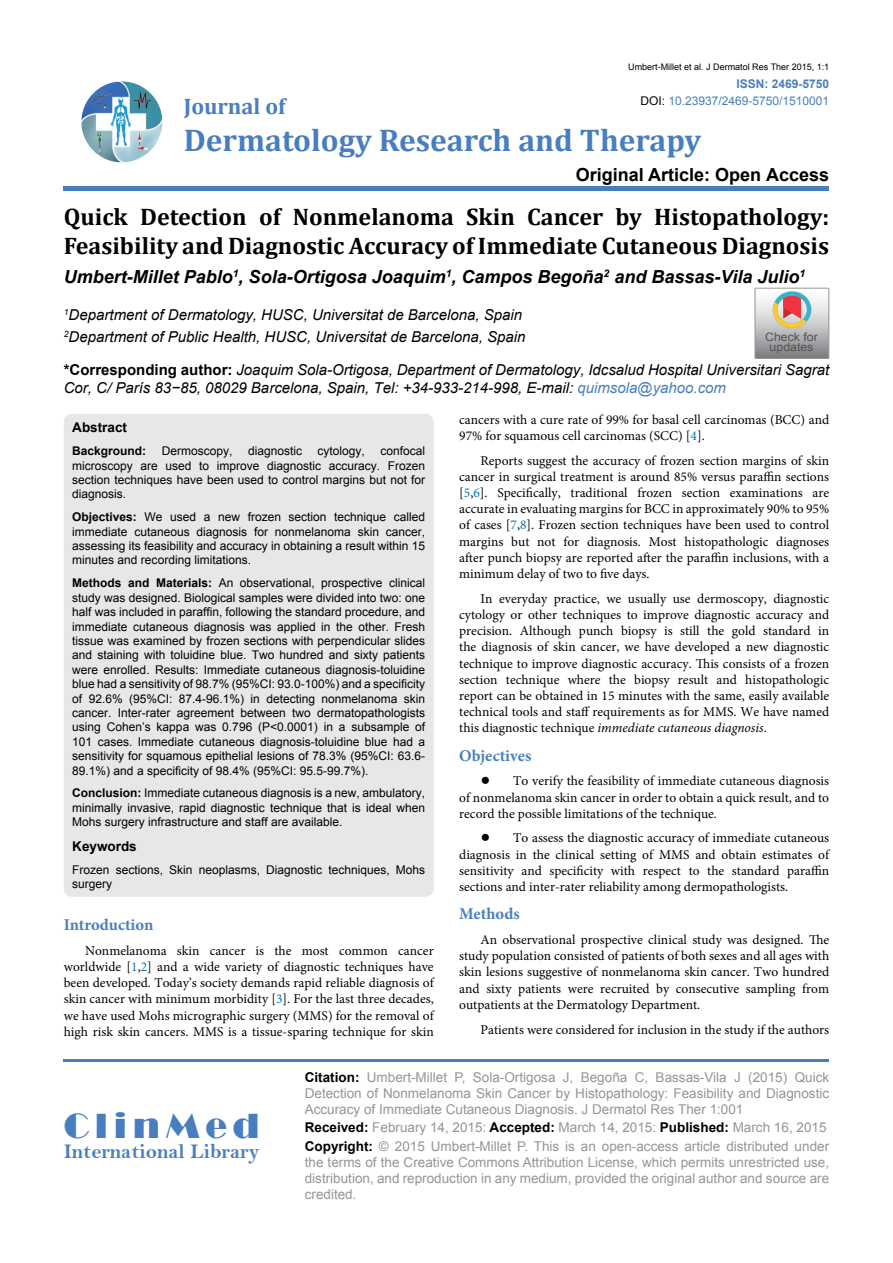
<style>
.page{position:relative;width:893px;height:1263px;background:#fff}
.page>*{position:absolute;margin:0;border:0;box-sizing:border-box;transform-origin:0 0}
.t1{font:36px "Broadway";letter-spacing:.16em;color:#487ec0}
.t2{font:700 31.5px "Cambria";color:#487ec0}
.t3{font:700 24px/28.8px "Cambria";color:#000}
.t4{font:700 22.5px "Cambria";color:#487ec0}
.t5{font:21px "Bell MT Bold";color:#487ec0}
.t6{font:italic 700 18px "Arial";color:#000}
.t7{font:700 18px "Arial";color:#000}
.t8{font:700 16.5px "Minion Pro";color:#487ec0}
.t9{font:italic 15px/22.2px "Arial";color:#000}
.t10{font:13.5px/16.2px "Minion Pro";color:#000;text-align:justify}
.t11{font:13.5px/16.2px "Arial";color:#939598;text-align:justify}
.t12{font:700 13.5px "Arial";color:#000}
.t13{font:12px/14.4px "Arial";color:#000;text-align:justify}
.t14{font:12px/17.2px "Arial";color:#487ec0;text-align:right}
.t15{font:700 12px "Arial";color:#000}
.t16{font:11.7px/10.1px "Arial";color:#535353;text-align:center;scale:1.06 1}
.t17{font:9px "Arial";color:#000}
.s1{font-weight:700}
.s2{color:#000}
.s3{font-weight:700;font-style:normal}
.s4{color:#487ec0}
.s5{color:#0072bc}
.s6{font-style:italic}
.s7{font-family:"Times New Roman";font-weight:700;font-size:16.5px}
.s8{font-weight:700;color:#000}
</style>
<div class="page">
<img style="left:81px;top:81px;width:81px;height:81px;border-radius:41px">
<div style="left:64px;top:186px;width:765px;height:5px;background:#487ec0"></div>
<hr style="left:64px;top:1059px;width:765px;height:2px;background:#487ec0">
<div style="left:64px;top:414px;width:370px;height:483px;background:#e6e7e8;border-radius:9px"></div>
<svg style="left:755px;top:288px;width:74px;height:70px;background:#bdb6b3"></svg>
<p class="t17" style="left:628px;top:61px;width:202px">Umbert-Millet et al. J Dermatol Res Ther 2015, 1:1</p>
<p class="t14" style="left:640px;top:75px;width:190px"><span class="s1">ISSN: 2469-5750<br></span><span class="s2">DOI:</span> 10.23937/2469-5750/1510001</p>
<h3 class="t4" style="left:184px;top:90px;width:103px">Journal of</h3>
<h2 class="t2" style="left:184px;top:118px;width:519px">Dermatology Research and Therapy</h2>
<h3 class="t7" style="left:576px;top:163px;width:255px">Original Article: Open Access</h3>
<h3 class="t3" style="left:64px;top:201px;width:767px">Quick Detection of Nonmelanoma Skin Cancer by Histopathology:<br>Feasibility and Diagnostic Accuracy of Immediate Cutaneous Diagnosis</h3>
<h3 class="t6" style="left:64px;top:265px;width:743px">Umbert-Millet Pablo<sup>1</sup>, Sola-Ortigosa Joaquim<sup>1</sup>, Campos Begoña<sup>2</sup> and Bassas-Vila Julio<sup>1</sup></h3>
<p class="t9" style="left:64px;top:304px;width:463px"><sup>1</sup>Department of Dermatology, HUSC, Universitat de Barcelona, Spain<br><sup>2</sup>Department of Public Health, HUSC, Universitat de Barcelona, Spain</p>
<p class="t9" style="left:64px;top:361px;width:767px;line-height:18px"><span class="s3">*Corresponding author:</span> Joaquim Sola-Ortigosa, Department of Dermatology, Idcsalud Hospital Universitari Sagrat<br>Cor, C/ París 83−85, 08029 Barcelona, Spain, Tel: +34-933-214-998, E-mail: <span class="s4">quimsola@yahoo.com</span></p>
<p class="t12" style="left:72px;top:418px;width:56px">Abstract</p>
<p class="t15" style="left:72px;top:443px;width:76px">Background:</p>
<p class="t13" style="left:162px;top:444px;width:72px">Dermoscopy,</p>
<p class="t13" style="left:248px;top:444px;width:56px">diagnostic</p>
<p class="t13" style="left:318px;top:444px;width:49px">cytology,</p>
<p class="t16" style="left:765px;top:331px;width:51px">Check for updates</p>
<p class="t10" style="left:459px;top:411px;width:371px">cancers with a cure rate of 99% for basal cell carcinomas (BCC) and<br>97% for squamous cell carcinomas (SCC) [<span class="s5">4</span>].</p>
<p class="t10" style="left:459px;top:452px;width:371px;text-indent:21px">Reports suggest the accuracy of frozen section margins of skin cancer in surgical treatment is around 85% versus paraffin sections [<span class="s5">5</span>,<span class="s5">6</span>]. Specifically, traditional frozen section examinations are accurate in evaluating margins for BCC in approximately 90% to 95% of cases [<span class="s5">7</span>,<span class="s5">8</span>]. Frozen section techniques have been used to control margins but not for diagnosis. Most histopathologic diagnoses after punch biopsy are reported after the paraffin inclusions, with a minimum delay of two to five days.</p>
<p class="t10" style="left:459px;top:590px;width:371px;text-indent:21px">In everyday practice, we usually use dermoscopy, diagnostic cytology or other techniques to improve diagnostic accuracy and precision. Although punch biopsy is still the gold standard in the diagnosis of skin cancer, we have developed a new diagnostic technique to improve diagnostic accuracy. This consists of a frozen section technique where the biopsy result and histopathologic report can be obtained in 15 minutes with the same, easily available technical tools and staff requirements as for MMS. We have named this diagnostic technique <span class="s6">immediate cutaneous diagnosis</span>.</p>
<p class="t8" style="left:459px;top:744px;width:74px">Objectives</p>
<p class="t10" style="left:459px;top:773px;width:371px;text-indent:21px"><span class="s7">●</span> To verify the feasibility of immediate cutaneous diagnosis of nonmelanoma skin cancer in order to obtain a quick result, and to record the possible limitations of the technique.</p>
<p class="t10" style="left:459px;top:830px;width:371px;text-indent:21px"><span class="s7">●</span> To assess the diagnostic accuracy of immediate cutaneous diagnosis in the clinical setting of MMS and obtain estimates of sensitivity and specificity with respect to the standard paraffin sections and inter-rater reliability among dermopathologists.</p>
<p class="t8" style="left:459px;top:902px;width:62px">Methods</p>
<p class="t10" style="left:459px;top:932px;width:371px;text-indent:21px">An observational prospective clinical study was designed. The study population consisted of patients of both sexes and all ages with skin lesions suggestive of nonmelanoma skin cancer. Two hundred and sixty patients were recruited by consecutive sampling from outpatients at the Dermatology Department.</p>
<p class="t10" style="left:480px;top:1021px;width:350px">Patients were considered for inclusion in the study if the authors</p>
<p class="t13" style="left:72px;top:444px;width:354px;text-indent:308px">confocal microscopy are used to improve diagnostic accuracy. Frozen section techniques have been used to control margins but not for diagnosis.</p>
<p class="t13" style="left:72px;top:510px;width:354px"><span class="s1">Objectives:</span> We used a new frozen section technique called immediate cutaneous diagnosis for nonmelanoma skin cancer, assessing its feasibility and accuracy in obtaining a result within 15 minutes and recording limitations.</p>
<p class="t13" style="left:72px;top:576px;width:354px"><span class="s1">Methods and Materials:</span> An observational, prospective clinical study was designed. Biological samples were divided into two: one half was included in paraffin, following the standard procedure, and immediate cutaneous diagnosis was applied in the other. Fresh tissue was examined by frozen sections with perpendicular slides and staining with toluidine blue. Two hundred and sixty patients were enrolled. Results: Immediate cutaneous diagnosis-toluidine blue had a sensitivity of 98.7% (95%CI: 93.0-100%) and a specificity of 92.6% (95%CI: 87.4-96.1%) in detecting nonmelanoma skin cancer. Inter-rater agreement between two dermatopathologists using Cohen’s kappa was 0.796 (P&lt;0.0001) in a subsample of 101 cases. Immediate cutaneous diagnosis-toluidine blue had a sensitivity for squamous epithelial lesions of 78.3% (95%CI: 63.6- 89.1%) and a specificity of 98.4% (95%CI: 95.5-99.7%).</p>
<p class="t13" style="left:72px;top:786px;width:354px"><span class="s1">Conclusion:</span> Immediate cutaneous diagnosis is a new, ambulatory, minimally invasive, rapid diagnostic technique that is ideal when Mohs surgery infrastructure and staff are available.</p>
<p class="t12" style="left:72px;top:837px;width:66px">Keywords</p>
<p class="t13" style="left:72px;top:862px;width:354px">Frozen sections, Skin neoplasms, Diagnostic techniques, Mohs surgery</p>
<p class="t8" style="left:64px;top:913px;width:91px">Introduction</p>
<p class="t10" style="left:64px;top:942px;width:371px;text-indent:21px">Nonmelanoma skin cancer is the most common cancer worldwide [<span class="s5">1</span>,<span class="s5">2</span>] and a wide variety of diagnostic techniques have been developed. Today’s society demands rapid reliable diagnosis of skin cancer with minimum morbidity [<span class="s5">3</span>]. For the last three decades, we have used Mohs micrographic surgery (MMS) for the removal of high risk skin cancers. MMS is a tissue-sparing technique for skin</p>
<h1 class="t1" style="left:64px;top:1105px;width:197px">ClinMed</h1>
<h3 class="t5" style="left:64px;top:1139px;width:197px">International Library</h3>
<p class="t11" style="left:305px;top:1069px;width:526px"><span class="s8">Citation:</span> Umbert-Millet P, Sola-Ortigosa J, Begoña C, Bassas-Vila J (2015) Quick Detection of Nonmelanoma Skin Cancer by Histopathology: Feasibility and Diagnostic Accuracy of Immediate Cutaneous Diagnosis. J Dermatol Res Ther 1:001</p>
<p class="t11" style="left:305px;top:1118px;width:526px;line-height:18.3px"><span class="s8">Received:</span> February 14, 2015: <span class="s8">Accepted:</span> March 14, 2015: <span class="s8">Published:</span> March 16, 2015<br><span class="s8">Copyright:</span> © 2015 Umbert-Millet P. This is an open-access article distributed under</p>
<p class="t11" style="left:305px;top:1154px;width:526px">the terms of the Creative Commons Attribution License, which permits unrestricted use, distribution, and reproduction in any medium, provided the original author and source are credited.</p>
</div>
